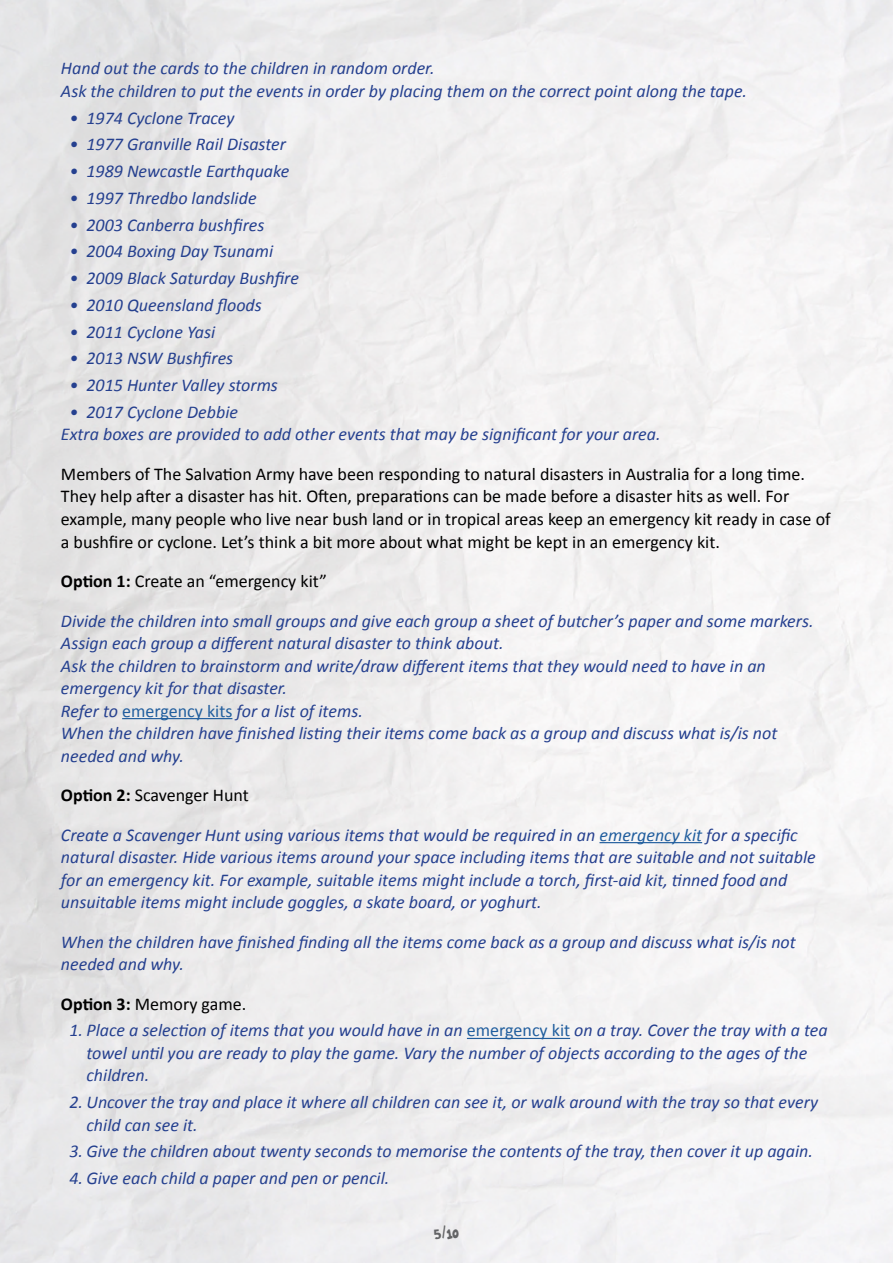
<style>
.page{position:relative;width:893px;height:1263px;background:#fff}
.page>*{position:absolute;margin:0;border:0;box-sizing:border-box;transform-origin:0 0}
.t1{font:italic 18px/22.5px "Calibri";color:#25408f}
.t2{font:18px/22.5px "Calibri";color:#000}
.t3{font:18px "DK Rumpelstiltskin";color:#636466}
.s1{font-weight:700;font-style:normal;color:#000}
.s2{font-style:normal;color:#000}
.s3{font-style:normal;color:#215e9e}
.s4{color:#215e9e}
.s5{font-weight:700}
</style>
<div class="page">
<hr style="left:122px;top:718px;width:110px;height:1px;background:#215e9e">
<hr style="left:599px;top:842px;width:103px;height:1px;background:#215e9e">
<hr style="left:467px;top:1038px;width:103px;height:1px;background:#215e9e">
<p class="t1" style="left:61px;top:57px;width:688px">Hand out the cards to the children in random order.<br>Ask the children to put the events in order by placing them on the correct point along the tape.</p>
<p class="t1" style="left:69px;top:106px;width:167px">• 1974 Cyclone Tracey</p>
<p class="t1" style="left:69px;top:133px;width:218px">• 1977 Granville Rail Disaster</p>
<p class="t1" style="left:69px;top:159px;width:221px">• 1989 Newcastle Earthquake</p>
<p class="t1" style="left:69px;top:186px;width:189px">• 1997 Thredbo landslide</p>
<p class="t1" style="left:69px;top:213px;width:197px">• 2003 Canberra bushfires</p>
<p class="t1" style="left:69px;top:240px;width:205px">• 2004 Boxing Day Tsunami</p>
<p class="t1" style="left:69px;top:266px;width:231px">• 2009 Black Saturday Bushfire</p>
<p class="t1" style="left:69px;top:293px;width:194px">• 2010 Queensland floods</p>
<p class="t1" style="left:69px;top:320px;width:147px">• 2011 Cyclone Yasi</p>
<p class="t1" style="left:69px;top:347px;width:165px">• 2013 NSW Bushfires</p>
<p class="t1" style="left:69px;top:373px;width:210px">• 2015 Hunter Valley storms</p>
<p class="t1" style="left:61px;top:400px;width:601px;text-indent:8px">• 2017 Cyclone Debbie<br>Extra boxes are provided to add other events that may be significant for your area.</p>
<p class="t2" style="left:61px;top:463px;width:771px">Members of The Salvation Army have been responding to natural disasters in Australia for a long time.<br>They help after a disaster has hit. Often, preparations can be made before a disaster hits as well. For example, many people who live near bush land or in tropical areas keep an emergency kit ready in case of a bushfire or cyclone. Let’s think a bit more about what might be kept in an emergency kit.</p>
<p class="t1" style="left:61px;top:561px;width:754px;line-height:39.5px"><span class="s1">Option 1:</span> <span class="s2">Create an “emergency kit”<br></span>Divide the children into small groups and give each group a sheet of butcher’s paper and some markers.</p>
<p class="t1" style="left:61px;top:631px;width:718px">Assign each group a different natural disaster to think about.<br>Ask the children to brainstorm and write/draw different items that they would need to have in an emergency kit for that disaster.<br>Refer to <span class="s3">emergency kits</span> for a list of items.<br>When the children have finished listing their items come back as a group and discuss what is/is not needed and why.</p>
<p class="t1" style="left:61px;top:775px;width:738px;line-height:39.5px"><span class="s1">Option 2:</span> <span class="s2">Scavenger Hunt<br></span>Create a Scavenger Hunt using various items that would be required in an <span class="s4">emergency kit</span> for a specific</p>
<p class="t1" style="left:61px;top:845px;width:756px">natural disaster. Hide various items around your space including items that are suitable and not suitable for an emergency kit. For example, suitable items might include a torch, first-aid kit, tinned food and unsuitable items might include goggles, a skate board, or yoghurt.</p>
<p class="t1" style="left:61px;top:930px;width:736px">When the children have finished finding all the items come back as a group and discuss what is/is not needed and why.</p>
<p class="t2" style="left:61px;top:992px;width:187px"><span class="s5">Option 3:</span> Memory game.</p>
<p class="t1" style="left:86px;top:1018px;width:743px;text-indent:-17px">1. Place a selection of items that you would have in an <span class="s3">emergency kit</span> on a tray. Cover the tray with a tea towel until you are ready to play the game. Vary the number of objects according to the ages of the children.</p>
<p class="t1" style="left:86px;top:1090px;width:733px;text-indent:-17px">2. Uncover the tray and place it where all children can see it, or walk around with the tray so that every child can see it.</p>
<p class="t1" style="left:69px;top:1139px;width:745px">3. Give the children about twenty seconds to memorise the contents of the tray, then cover it up again.</p>
<p class="t1" style="left:69px;top:1166px;width:321px">4. Give each child a paper and pen or pencil.</p>
<p class="t3" style="left:433px;top:1221px;width:27px">5/10</p>
</div>
